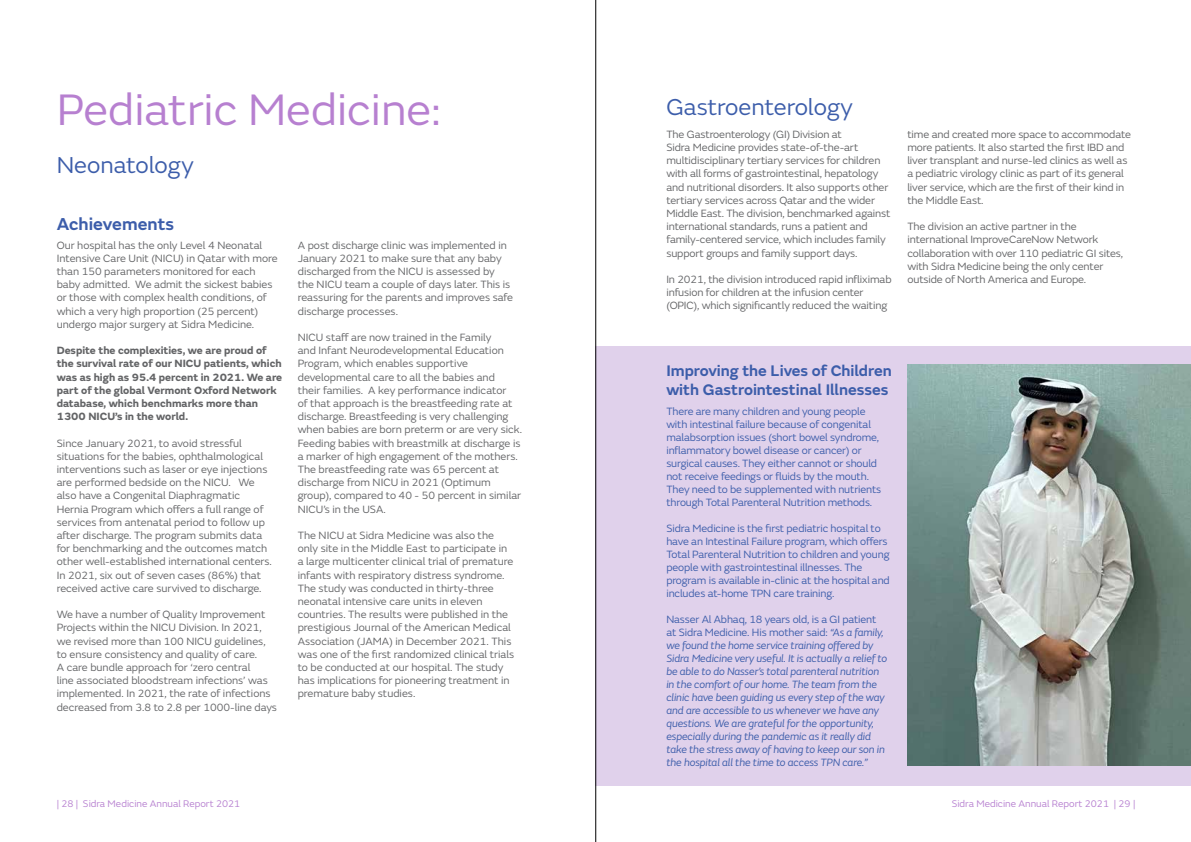
<style>
.page{position:relative;width:1191px;height:842px;background:#fff}
.page>*{position:absolute;margin:0;border:0;box-sizing:border-box;transform-origin:0 0}
.t1{font:46px "FS Emeric";color:#b780d0}
.t2{font:24px "FS Emeric";color:#3c5daa}
.t3{font:600 18px "FS Emeric";letter-spacing:.005em;color:#3c5daa}
.t4{font:600 16px/19.2px "FS Emeric";color:#3c5daa}
.t5{font:11px/13.2px "FS Emeric";color:#636466}
.t6{font:11px/13px "FS Emeric";letter-spacing:-.01em;color:#3c5daa}
.t7{font:italic 11px/13px "FS Emeric";letter-spacing:-.01em;color:#3c5daa}
.t8{font:700 11px/13.2px "FS Emeric";color:#636466}
.t9{font:10px "FS Emeric";color:#b780d0}
.s1{font-style:normal}
</style>
<div class="page">
<div style="left:595px;top:346px;width:596px;height:439px;background:#e0d1eb"></div>
<img style="left:907px;top:364px;width:284px;height:401px">
<hr style="left:595px;top:0;width:1px;height:842px;background:#000">
<h1 class="t1" style="left:57px;top:78px;width:386px">Pediatric Medicine:</h1>
<h2 class="t2" style="left:57px;top:148px;width:138px">Neonatology</h2>
<h3 class="t3" style="left:57px;top:210px;width:119px">Achievements</h3>
<p class="t5" style="left:57px;top:238px;width:222px">Our hospital has the only Level 4 Neonatal Intensive Care Unit (NICU) in Qatar with more than 150 parameters monitored for each baby admitted. We admit the sickest babies or those with complex health conditions, of which a very high proportion (25 percent) undergo major surgery at Sidra Medicine.</p>
<p class="t8" style="left:57px;top:343px;width:227px">Despite the complexities, we are proud of the survival rate of our NICU patients, which was as high as 95.4 percent in 2021. We are part of the global Vermont Oxford Network database, which benchmarks more than 1300 NICU’s in the world.</p>
<p class="t5" style="left:57px;top:436px;width:217px">Since January 2021, to avoid stressful situations for the babies, ophthalmological interventions such as laser or eye injections are performed bedside on the NICU. We also have a Congenital Diaphragmatic Hernia Program which offers a full range of services from antenatal period to follow up after discharge. The program submits data for benchmarking and the outcomes match other well-established international centers.<br>In 2021, six out of seven cases (86%) that received active care survived to discharge.</p>
<p class="t5" style="left:57px;top:607px;width:222px">We have a number of Quality Improvement Projects within the NICU Division. In 2021, we revised more than 100 NICU guidelines, to ensure consistency and quality of care.<br>A care bundle approach for ‘zero central<br>line associated bloodstream infections’ was implemented. In 2021, the rate of infections decreased from 3.8 to 2.8 per 1000-line days</p>
<p class="t5" style="left:298px;top:238px;width:217px">A post discharge clinic was implemented in January 2021 to make sure that any baby discharged from the NICU is assessed by the NICU team a couple of days later. This is reassuring for the parents and improves safe discharge processes.</p>
<p class="t5" style="left:298px;top:330px;width:226px">NICU staff are now trained in the Family<br>and Infant Neurodevelopmental Education Program, which enables supportive developmental care to all the babies and<br>their families. A key performance indicator<br>of that approach is the breastfeeding rate at discharge. Breastfeeding is very challenging when babies are born preterm or are very sick.<br>Feeding babies with breastmilk at discharge is a marker of high engagement of the mothers.<br>The breastfeeding rate was 65 percent at discharge from NICU in 2021 (Optimum group), compared to 40 - 50 percent in similar NICU’s in the USA.</p>
<p class="t5" style="left:298px;top:528px;width:218px">The NICU at Sidra Medicine was also the only site in the Middle East to participate in a large multicenter clinical trial of premature infants with respiratory distress syndrome.<br>The study was conducted in thirty-three neonatal intensive care units in eleven countries. The results were published in the prestigious Journal of the American Medical Association (JAMA) in December 2021. This was one of the first randomized clinical trials to be conducted at our hospital. The study has implications for pioneering treatment in premature baby studies.</p>
<h2 class="t2" style="left:666px;top:90px;width:188px">Gastroenterology</h2>
<p class="t5" style="left:666px;top:127px;width:226px">The Gastroenterology (GI) Division at<br>Sidra Medicine provides state-of-the-art multidisciplinary tertiary services for children with all forms of gastrointestinal, hepatology and nutritional disorders. It also supports other tertiary services across Qatar and the wider Middle East. The division, benchmarked against international standards, runs a patient and family-centered service, which includes family support groups and family support days.</p>
<p class="t5" style="left:666px;top:272px;width:227px">In 2021, the division introduced rapid infliximab infusion for children at the infusion center (OPIC), which significantly reduced the waiting</p>
<p class="t5" style="left:907px;top:127px;width:225px">time and created more space to accommodate more patients. It also started the first IBD and liver transplant and nurse-led clinics as well as a pediatric virology clinic as part of its general liver service, which are the first of their kind in the Middle East.</p>
<p class="t5" style="left:907px;top:219px;width:217px">The division an active partner in the international ImproveCareNow Network collaboration with over 110 pediatric GI sites, with Sidra Medicine being the only center outside of North America and Europe.</p>
<h3 class="t4" style="left:666px;top:360px;width:227px">Improving the Lives of Children with Gastrointestinal Illnesses</h3>
<p class="t6" style="left:666px;top:404px;width:216px">There are many children and young people with intestinal failure because of congenital malabsorption issues (short bowel syndrome, inflammatory bowel disease or cancer) or surgical causes. They either cannot or should not receive feedings or fluids by the mouth.<br>They need to be supplemented with nutrients through Total Parenteral Nutrition methods.</p>
<p class="t6" style="left:666px;top:521px;width:225px">Sidra Medicine is the first pediatric hospital to have an Intestinal Failure program, which offers Total Parenteral Nutrition to children and young people with gastrointestinal illnesses. The program is available in-clinic at the hospital and includes at-home TPN care training.</p>
<p class="t7" style="left:666px;top:612px;width:222px"><span class="s1">Nasser Al Abhaq, 18 years old, is a GI patient at Sidra Medicine. His mother said:</span> “As a family, we found the home service training offered by Sidra Medicine very useful. It is actually a relief to be able to do Nasser’s total parenteral nutrition in the comfort of our home. The team from the clinic have been guiding us every step of the way and are accessible to us whenever we have any questions. We are grateful for the opportunity, especially during the pandemic as it really did take the stress away of having to keep our son in the hospital all the time to access TPN care.”</p>
<p class="t9" style="left:57px;top:796px;width:185px">| 28 | Sidra Medicine Annual Report 2021</p>
<p class="t9" style="left:951px;top:796px;width:185px">Sidra Medicine Annual Report 2021 | 29 |</p>
</div>
